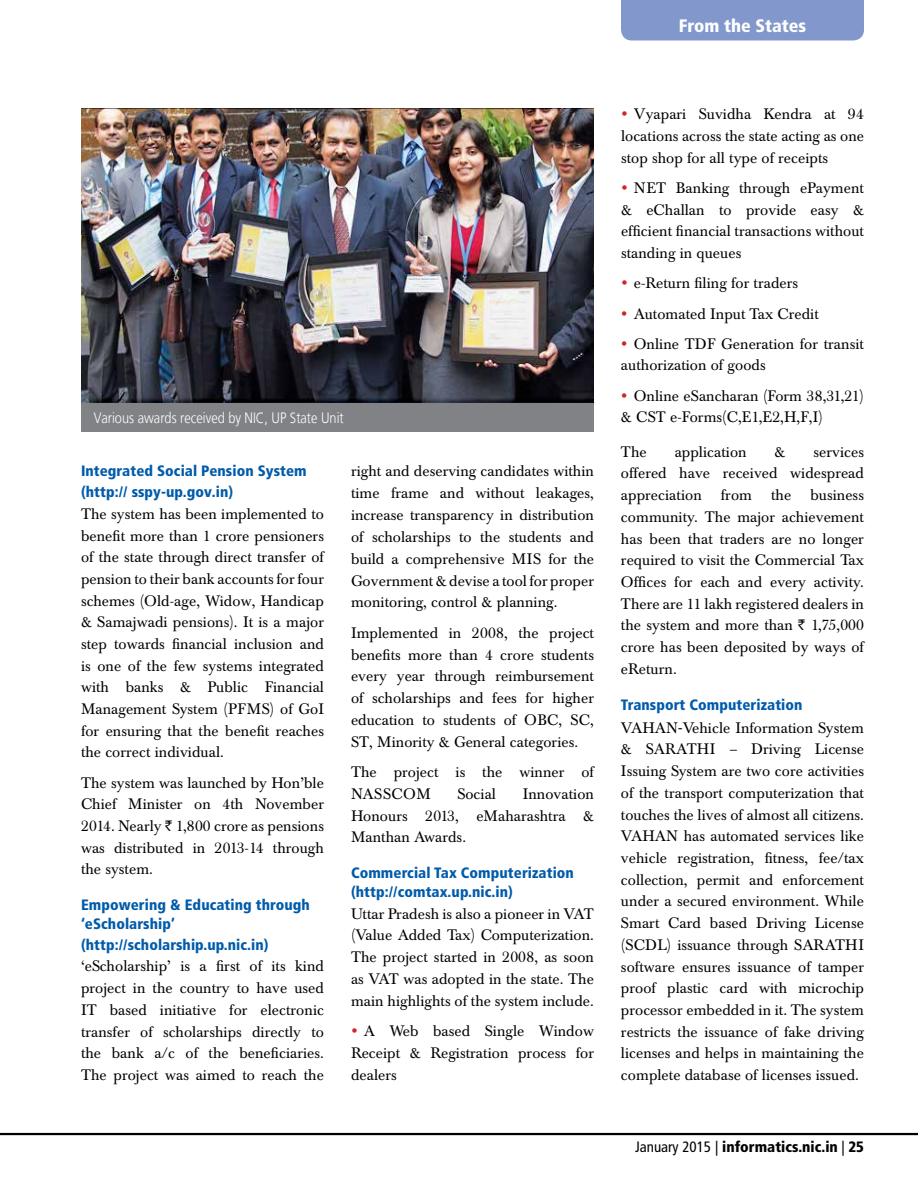
<style>
.page{position:relative;width:918px;height:1188px;background:#fff}
.page>*{position:absolute;margin:0;border:0;box-sizing:border-box;transform-origin:0 0}
.t1{font:900 condensed 18px "Frutiger";color:#fff}
.t2{font:15px/21.8px "Baskerville BE";letter-spacing:.005em;color:#000;text-align:justify}
.t3{font:900 condensed 15px/21px "Frutiger";letter-spacing:.005em;color:#005baa}
.t4{font:300 15px "Frutiger LT";color:#fff;scale:.85 1}
.t5{font:900 condensed 15px "Frutiger";color:#000}
.s1{font-family:"Rupee"}
.s2{font-weight:500}
.s3{font-weight:400}
</style>
<div class="page">
<div style="left:621px;top:0;width:243px;height:40px;background:#8298cd"></div>
<hr style="left:0;top:1133px;width:918px;height:2px;background:#000">
<img style="left:81px;top:108px;width:513px;height:295px">
<div style="left:81px;top:403px;width:513px;height:29px;background:#808285"></div>
<p class="t1" style="left:679px;top:15px;width:129px">From the States</p>
<p class="t4" style="left:94px;top:410px;width:296px">Various awards received by NIC, UP State Unit</p>
<p class="t3" style="left:81px;top:461px;width:227px">Integrated Social Pension System (http:// sspy-up.gov.in)</p>
<p class="t2" style="left:81px;top:503px;width:245px">The system has been implemented to benefit more than 1 crore pensioners of the state through direct transfer of pension to their bank accounts for four schemes (Old-age, Widow, Handicap &amp; Samajwadi pensions). It is a major step towards financial inclusion and is one of the few systems integrated with banks &amp; Public Financial Management System (PFMS) of GoI for ensuring that the benefit reaches the correct individual.</p>
<p class="t2" style="left:81px;top:772px;width:245px">The system was launched by Hon’ble Chief Minister on 4th November 2014. Nearly <span class="s1">R</span> 1,800 crore as pensions was distributed in 2013-14 through the system.</p>
<p class="t3" style="left:81px;top:896px;width:230px;line-height:18.8px">Empowering &amp; Educating through ‘eScholarship’</p>
<p class="t3" style="left:81px;top:934px;width:189px">(http://scholarship.up.nic.in)</p>
<p class="t2" style="left:81px;top:956px;width:245px">‘eScholarship’ is a first of its kind project in the country to have used IT based initiative for electronic transfer of scholarships directly to the bank a/c of the beneficiaries.<br>The project was aimed to reach the</p>
<p class="t2" style="left:351px;top:461px;width:245px">right and deserving candidates within time frame and without leakages, increase transparency in distribution of scholarships to the students and build a comprehensive MIS for the Government &amp; devise a tool for proper monitoring, control &amp; planning.</p>
<p class="t2" style="left:351px;top:622px;width:245px">Implemented in 2008, the project benefits more than 4 crore students every year through reimbursement of scholarships and fees for higher education to students of OBC, SC, ST, Minority &amp; General categories.</p>
<p class="t2" style="left:351px;top:762px;width:245px">The project is the winner of<br>NASSCOM</p>
<p class="t2" style="left:458px;top:784px;width:40px">Social</p>
<p class="t2" style="left:351px;top:784px;width:245px;text-indent:172px">Innovation Honours 2013, eMaharashtra &amp; Manthan Awards.</p>
<p class="t3" style="left:351px;top:863px;width:224px;line-height:18.9px">Commercial Tax Computerization (http://comtax.up.nic.in)</p>
<p class="t2" style="left:351px;top:903px;width:245px">Uttar Pradesh is also a pioneer in VAT (Value Added Tax) Computerization.<br>The project started in 2008, as soon as VAT was adopted in the state. The main highlights of the system include.</p>
<p class="t2" style="left:351px;top:1021px;width:245px;text-indent:13px">A Web based Single Window Receipt &amp; Registration process for dealers</p>
<p class="t2" style="left:621px;top:104px;width:245px;text-indent:13px">Vyapari Suvidha Kendra at 94 locations across the state acting as one stop shop for all type of receipts</p>
<p class="t2" style="left:621px;top:177px;width:245px;text-indent:13px">NET Banking through ePayment &amp; eChallan to provide easy &amp; efficient financial transactions without standing in queues</p>
<p class="t2" style="left:634px;top:269px;width:232px;line-height:30.2px;text-align:left">e-Return filing for traders<br>Automated Input Tax Credit<br>Online TDF Generation for transit</p>
<p class="t2" style="left:634px;top:351px;width:232px;line-height:30.2px;text-indent:-13px">authorization of goods<br>Online eSancharan (Form 38,31,21)</p>
<p class="t2" style="left:621px;top:407px;width:203px">&amp; CST e-Forms(C,E1,E2,H,F,I)</p>
<p class="t2" style="left:621px;top:441px;width:27px">The</p>
<p class="t2" style="left:675px;top:441px;width:73px">application</p>
<p class="t2" style="left:775px;top:441px;width:12px">&amp;</p>
<p class="t2" style="left:621px;top:441px;width:245px;text-indent:192px">services offered have received widespread appreciation</p>
<p class="t2" style="left:621px;top:485px;width:245px;text-indent:189px">business community. The major achievement has been that traders are no longer required to visit the Commercial Tax Offices for each and every activity.<br>There are 11 lakh registered dealers in the system and more than <span class="s1">R</span> 1,75,000 crore has been deposited by ways of eReturn.</p>
<p class="t3" style="left:621px;top:694px;width:183px">Transport Computerization</p>
<p class="t2" style="left:621px;top:717px;width:245px">VAHAN<span class="s2">-</span>Vehicle Information System &amp; SARATHI – Driving License Issuing System are two core activities of the transport computerization that touches the lives of almost all citizens.<br>VAHAN has automated services like vehicle registration, fitness, fee/tax collection, permit and enforcement under a secured environment. While Smart Card based Driving License (SCDL) issuance through SARATHI software ensures issuance of tamper proof plastic card with microchip processor embedded in it. The system restricts the issuance of fake driving licenses and helps in maintaining the complete database of licenses issued.</p>
<p class="t2" style="left:721px;top:485px;width:33px">from</p>
<p class="t2" style="left:771px;top:485px;width:22px">the</p>
<p class="t5" style="left:635px;top:1137px;width:230px"><span class="s3">January 2015 |</span> informatics.nic.in <span class="s3">|</span> 25</p>
</div>
